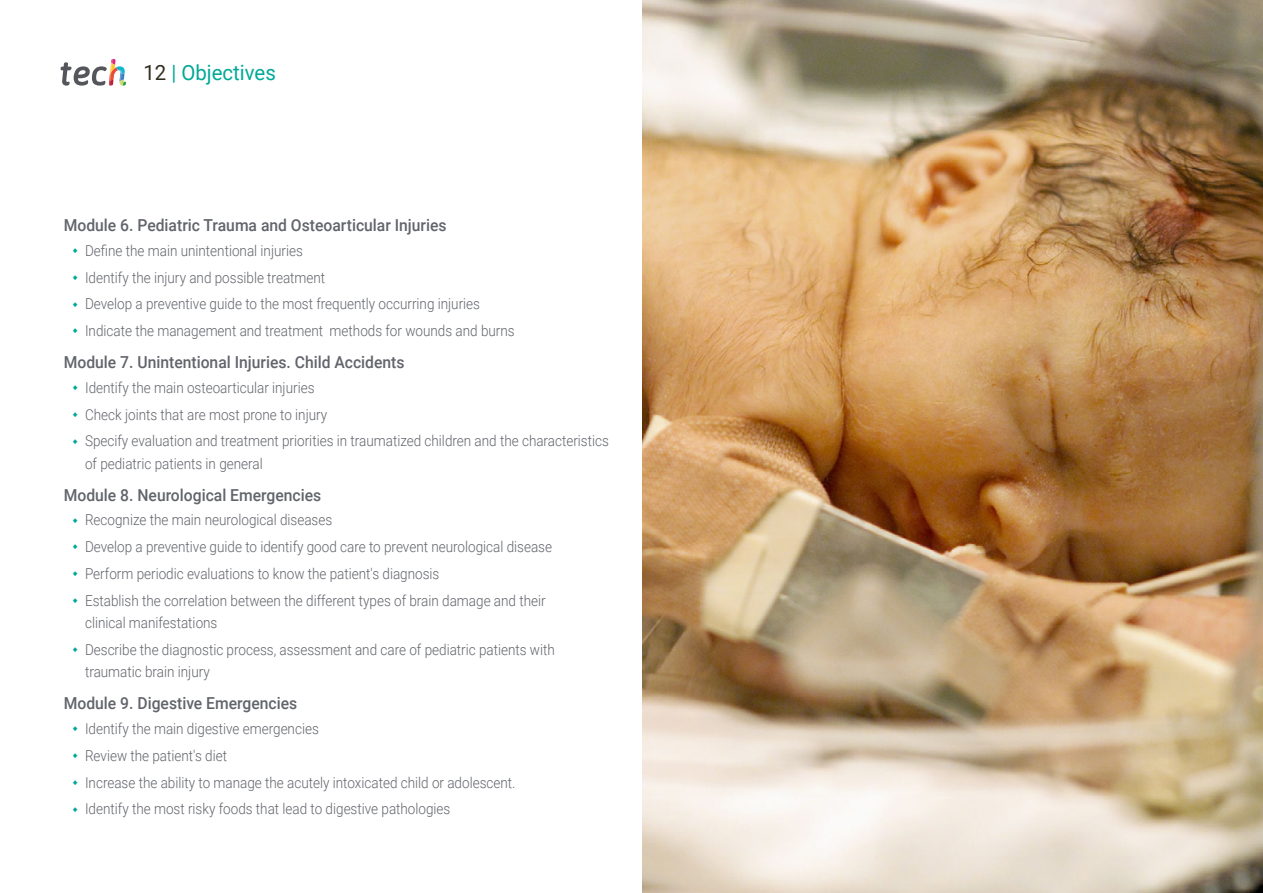
<style>
.page{position:relative;width:1263px;height:893px;background:#fff}
.page>*{position:absolute;margin:0;border:0;box-sizing:border-box;transform-origin:0 0}
.t1{font:21px "Roboto";color:#00a996}
.t2{font:500 16.5px "Roboto";color:#61646a;scale:.95 1}
.t3{font:300 15px/26.7px "Roboto";color:#61646a;scale:.9 1}
.t4{font:300 15px/26.7px "Roboto";color:#61646a;scale:.91 1}
.s1{color:#312e20}
</style>
<div class="page">
<img style="left:642px;top:0;width:621px;height:893px">
<svg style="left:61px;top:59px;width:65px;height:27px"></svg>
<h1 class="t1" style="left:144px;top:57px;width:134px"><span class="s1">12</span> | Objectives</h1>
<p class="t2" style="left:64px;top:214px;width:404px">Module 6. Pediatric Trauma and Osteoarticular Injuries</p>
<p class="t3" style="left:85px;top:237px;width:479px">Define the main unintentional injuries<br>Identify the injury and possible treatment<br>Develop a preventive guide to the most frequently occurring injuries Indicate the management and treatment methods for wounds and burns</p>
<p class="t2" style="left:64px;top:351px;width:360px">Module 7. Unintentional Injuries. Child Accidents</p>
<p class="t4" style="left:85px;top:374px;width:577px">Identify the main osteoarticular injuries<br>Check joints that are most prone to injury<br>Specify evaluation and treatment priorities in traumatized children and the characteristics</p>
<p class="t3" style="left:85px;top:450px;width:199px">of pediatric patients in general</p>
<p class="t2" style="left:64px;top:483px;width:273px">Module 8. Neurological Emergencies</p>
<p class="t3" style="left:85px;top:506px;width:520px">Recognize the main neurological diseases<br>Develop a preventive guide to identify good care to prevent neurological disease Perform periodic evaluations to know the patient's diagnosis<br>Establish the correlation between the different types of brain damage and their</p>
<p class="t3" style="left:85px;top:609px;width:524px">clinical manifestations<br>Describe the diagnostic process, assessment and care of pediatric patients with</p>
<p class="t3" style="left:85px;top:658px;width:140px">traumatic brain injury</p>
<p class="t2" style="left:64px;top:692px;width:247px">Module 9. Digestive Emergencies</p>
<p class="t3" style="left:85px;top:715px;width:480px">Identify the main digestive emergencies<br>Review the patient's diet<br>Increase the ability to manage the acutely intoxicated child or adolescent.<br>Identify the most risky foods that lead to digestive pathologies</p>
</div>
